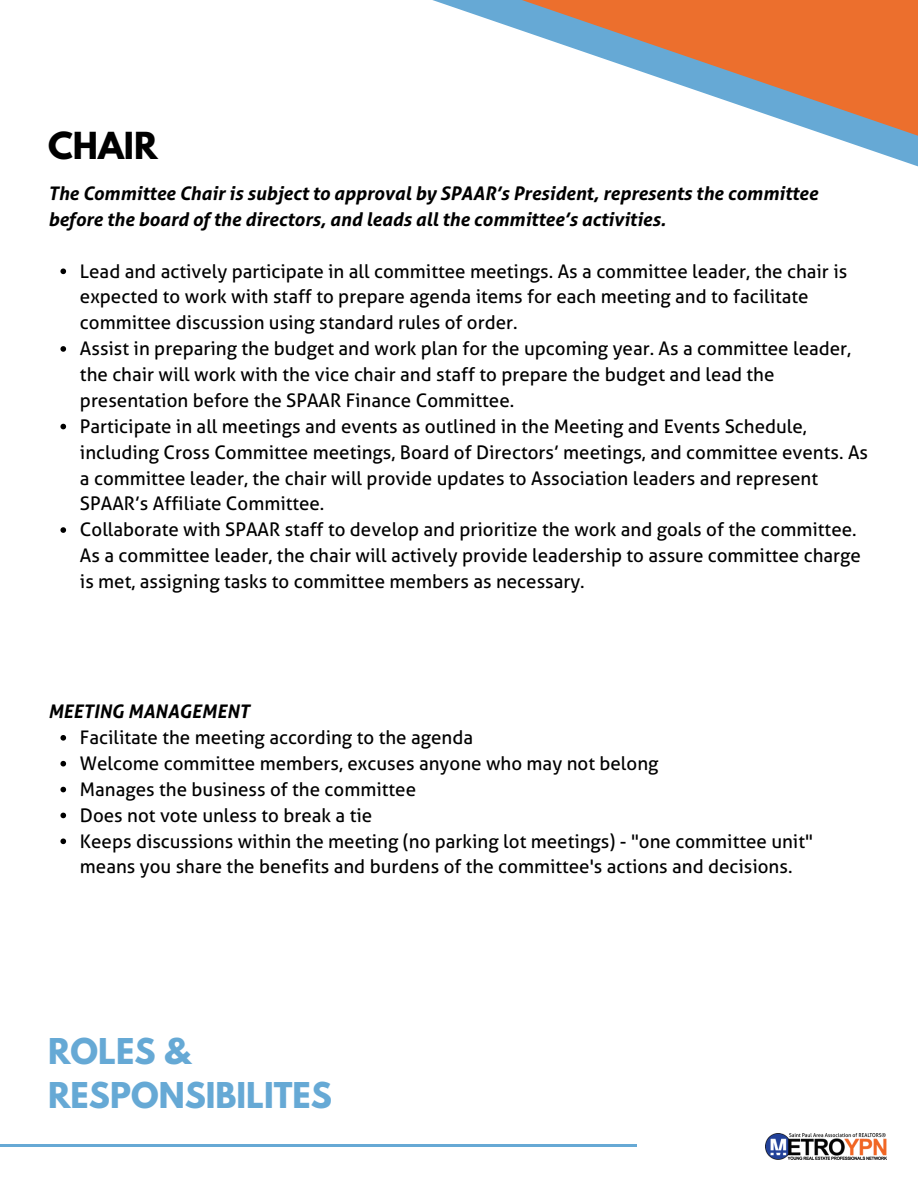
<style>
.page{position:relative;width:918px;height:1188px;background:#fff}
.page>*{position:absolute;margin:0;border:0;box-sizing:border-box;transform-origin:0 0}
.t1{font:700 33px "League Spartan";color:#000}
.t2{font:700 31.5px/43.8px "League Spartan";color:#66a9d5}
.t3{font:18.75px/25.8px "Aller";color:#000}
.t4{font:italic 700 18.75px/25.8px "Aller";color:#000}
</style>
<div class="page">
<svg style="left:432px;top:0;width:486px;height:167px"></svg>
<img style="left:765px;top:1133px;width:122px;height:26px">
<hr style="left:0;top:1145px;width:637px;height:2px;background:#66a9d5">
<svg style="left:60px;top:268px;width:6px;height:6px"></svg>
<svg style="left:60px;top:346px;width:6px;height:6px"></svg>
<svg style="left:60px;top:424px;width:6px;height:5px"></svg>
<svg style="left:60px;top:527px;width:6px;height:6px"></svg>
<svg style="left:60px;top:735px;width:6px;height:6px"></svg>
<svg style="left:60px;top:761px;width:6px;height:5px"></svg>
<svg style="left:60px;top:787px;width:6px;height:5px"></svg>
<svg style="left:60px;top:813px;width:6px;height:5px"></svg>
<svg style="left:60px;top:838px;width:6px;height:6px"></svg>
<p class="t1" style="left:48px;top:129px;width:111px">CHAIR</p>
<p class="t4" style="left:48px;top:180px;width:771px">The Committee Chair is subject to approval by SPAAR’s President, represents the committee before the board of the directors, and leads all the committee’s activities.</p>
<p class="t3" style="left:80px;top:258px;width:769px">Lead and actively participate in all committee meetings. As a committee leader, the chair is expected to work with staff to prepare agenda items for each meeting and to facilitate committee discussion using standard rules of order.</p>
<p class="t3" style="left:80px;top:336px;width:773px">Assist in preparing the budget and work plan for the upcoming year. As a committee leader, the chair will work with the vice chair and staff to prepare the budget and lead the presentation before the SPAAR Finance Committee.</p>
<p class="t3" style="left:80px;top:413px;width:790px">Participate in all meetings and events as outlined in the Meeting and Events Schedule, including Cross Committee meetings, Board of Directors’ meetings, and committee events. As a committee leader, the chair will provide updates to Association leaders and represent SPAAR’s Affiliate Committee.</p>
<p class="t3" style="left:80px;top:517px;width:782px">Collaborate with SPAAR staff to develop and prioritize the work and goals of the committee.<br>As a committee leader, the chair will actively provide leadership to assure committee charge is met, assigning tasks to committee members as necessary.</p>
<p class="t4" style="left:48px;top:699px;width:203px">MEETING MANAGEMENT</p>
<p class="t3" style="left:80px;top:725px;width:395px">Facilitate the meeting according to the agenda</p>
<p class="t3" style="left:80px;top:751px;width:580px">Welcome committee members, excuses anyone who may not belong</p>
<p class="t3" style="left:80px;top:776px;width:338px">Manages the business of the committee</p>
<p class="t3" style="left:80px;top:802px;width:294px">Does not vote unless to break a tie</p>
<p class="t3" style="left:80px;top:828px;width:734px">Keeps discussions within the meeting (no parking lot meetings) - "one committee unit" means you share the benefits and burdens of the committee's actions and decisions.</p>
<p class="t2" style="left:48px;top:1034px;width:285px">ROLES &amp;<br>RESPONSIBILITES</p>
</div>
